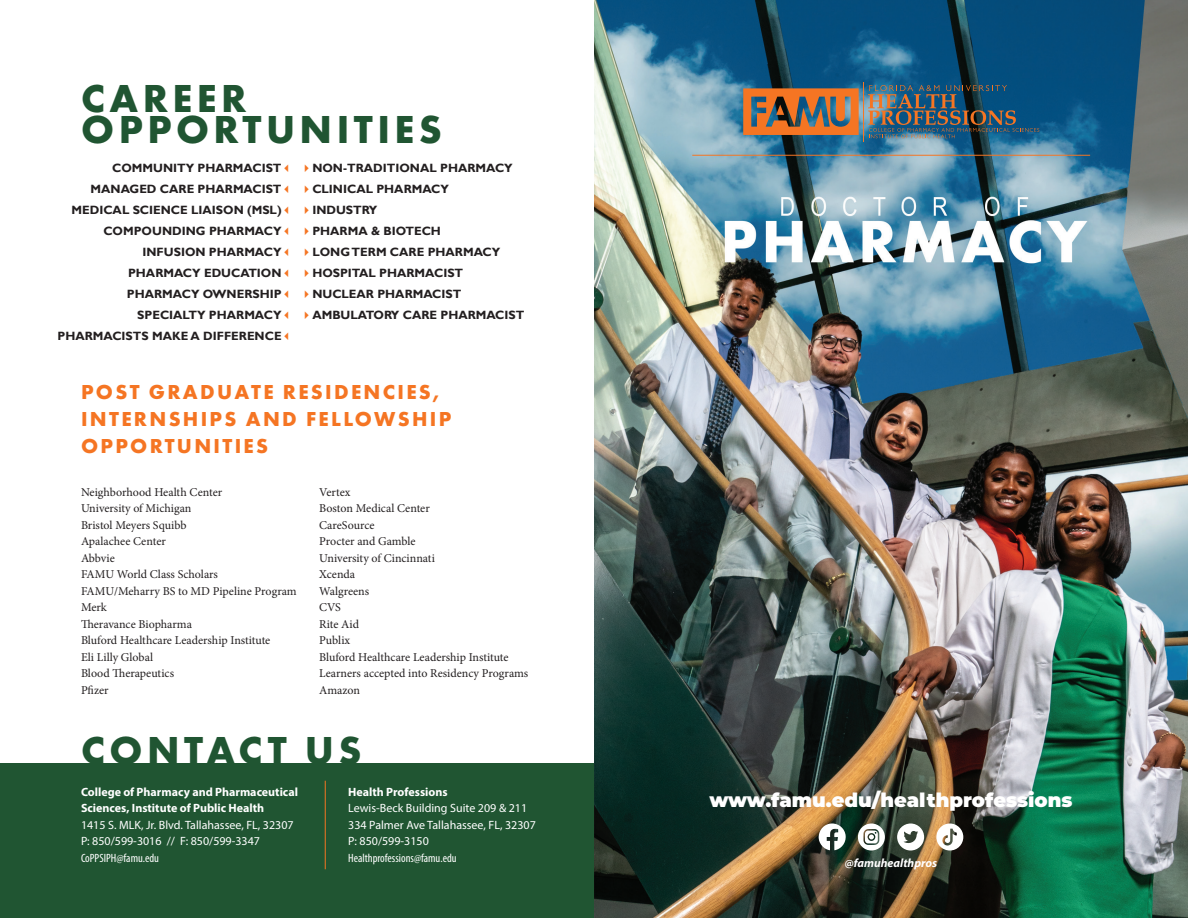
<style>
.page{position:relative;width:1188px;height:918px;background:#fff}
.page>*{position:absolute;margin:0;border:0;box-sizing:border-box;transform-origin:0 0}
.t1{font:700 40.5px/31.5px "Futura PT";letter-spacing:.11em;color:#205532}
.t2{font:700 21px/27px "Futura PT";letter-spacing:.11em;color:#f57523}
.t3{font:900 19.5px "Montserrat";color:#fff}
.t4{font:12px "Minion Pro";color:#231f20}
.t5{font:700 12px "Gill Sans";color:#231f20}
.t6{font:12px "Myriad Pro";color:#fff}
.t7{font:700 12px/16.5px "Myriad Pro";color:#fff}
.t8{font:condensed 12px "Myriad Pro";color:#fff}
.t9{font:italic 700 12px "Myriad Pro";color:#fff}
.s1{color:#f57523}
</style>
<div class="page">
<img style="left:594px;top:0;width:594px;height:918px">
<div style="left:0;top:764px;width:594px;height:154px;background:#205532"></div>
<svg style="left:936px;top:823px;width:27px;height:28px"></svg>
<svg style="left:897px;top:823px;width:27px;height:28px"></svg>
<svg style="left:818px;top:823px;width:28px;height:27px"></svg>
<svg style="left:858px;top:823px;width:27px;height:28px"></svg>
<hr style="left:692px;top:155px;width:398px;height:1px;background:#f57523">
<svg style="left:868px;top:85px;width:171px;height:53px;background:#3a5a6e"></svg>
<svg style="left:743px;top:88px;width:116px;height:47px;background:#b26d3f"></svg>
<hr style="left:864px;top:82px;width:1px;height:59px;background:#f57523">
<hr style="left:325px;top:781px;width:1px;height:88px;background:#f57523">
<p class="t1" style="left:81px;top:82px;width:362px">CAREER<br>OPPORTUNITIES</p>
<p class="t5" style="left:112px;top:160px;width:183px">COMMUNITY PHARMACIST<span class="s1">✓</span></p>
<p class="t5" style="left:91px;top:181px;width:205px">MANAGED CARE PHARMACIST<span class="s1">✓</span></p>
<p class="t5" style="left:72px;top:202px;width:224px">MEDICAL SCIENCE LIAISON (MSL)<span class="s1">✓</span></p>
<p class="t5" style="left:103px;top:223px;width:192px">COMPOUNDING PHARMACY<span class="s1">✓</span></p>
<p class="t5" style="left:143px;top:244px;width:153px">INFUSION PHARMACY<span class="s1">✓</span></p>
<p class="t5" style="left:128px;top:265px;width:167px">PHARMACY EDUCATION<span class="s1">✓</span></p>
<p class="t5" style="left:127px;top:286px;width:168px">PHARMACY OWNERSHIP<span class="s1">✓</span></p>
<p class="t5" style="left:137px;top:307px;width:158px">SPECIALTY PHARMACY<span class="s1">✓</span></p>
<p class="t5" style="left:58px;top:328px;width:238px">PHARMACISTS MAKE A DIFFERENCE<span class="s1">✓</span></p>
<p class="t5" style="left:300px;top:160px;width:214px"><span class="s1">✔</span>NON-TRADITIONAL PHARMACY</p>
<p class="t5" style="left:300px;top:181px;width:150px"><span class="s1">✔</span>CLINICAL PHARMACY</p>
<p class="t5" style="left:300px;top:202px;width:78px"><span class="s1">✔</span>INDUSTRY</p>
<p class="t5" style="left:300px;top:223px;width:142px"><span class="s1">✔</span>PHARMA &amp; BIOTECH</p>
<p class="t5" style="left:300px;top:244px;width:201px"><span class="s1">✔</span>LONG TERM CARE PHARMACY</p>
<p class="t5" style="left:300px;top:265px;width:164px"><span class="s1">✔</span>HOSPITAL PHARMACIST</p>
<p class="t5" style="left:300px;top:286px;width:163px"><span class="s1">✔</span>NUCLEAR PHARMACIST</p>
<p class="t5" style="left:300px;top:307px;width:226px"><span class="s1">✔</span>AMBULATORY CARE PHARMACIST</p>
<p class="t2" style="left:81px;top:378px;width:372px">POST GRADUATE RESIDENCIES,<br>INTERNSHIPS AND FELLOWSHIP<br>OPPORTUNITIES</p>
<p class="t4" style="left:81px;top:484px;width:143px">Neighborhood Health Center</p>
<p class="t4" style="left:81px;top:500px;width:112px">University of Michigan</p>
<p class="t4" style="left:81px;top:517px;width:107px">Bristol Meyers Squibb</p>
<p class="t4" style="left:81px;top:533px;width:86px">Apalachee Center</p>
<p class="t4" style="left:81px;top:550px;width:35px">Abbvie</p>
<p class="t4" style="left:81px;top:566px;width:139px">FAMU World Class Scholars</p>
<p class="t4" style="left:81px;top:583px;width:217px">FAMU/Meharry BS to MD Pipeline Program</p>
<p class="t4" style="left:81px;top:599px;width:27px">Merk</p>
<p class="t4" style="left:81px;top:616px;width:113px">Theravance Biopharma</p>
<p class="t4" style="left:81px;top:632px;width:191px">Bluford Healthcare Leadership Institute</p>
<p class="t4" style="left:81px;top:649px;width:74px">Eli Lilly Global</p>
<p class="t4" style="left:81px;top:665px;width:95px">Blood Therapeutics</p>
<p class="t4" style="left:81px;top:682px;width:29px">Pfizer</p>
<p class="t4" style="left:319px;top:484px;width:33px">Vertex</p>
<p class="t4" style="left:319px;top:500px;width:112px">Boston Medical Center</p>
<p class="t4" style="left:319px;top:517px;width:57px">CareSource</p>
<p class="t4" style="left:319px;top:533px;width:98px">Procter and Gamble</p>
<p class="t4" style="left:319px;top:550px;width:117px">University of Cincinnati</p>
<p class="t4" style="left:319px;top:566px;width:38px">Xcenda</p>
<p class="t4" style="left:319px;top:583px;width:51px">Walgreens</p>
<p class="t4" style="left:319px;top:599px;width:23px">CVS</p>
<p class="t4" style="left:319px;top:616px;width:41px">Rite Aid</p>
<p class="t4" style="left:319px;top:632px;width:33px">Publix</p>
<p class="t4" style="left:319px;top:649px;width:191px">Bluford Healthcare Leadership Institute</p>
<p class="t4" style="left:319px;top:665px;width:211px">Learners accepted into Residency Programs</p>
<p class="t4" style="left:319px;top:682px;width:42px">Amazon</p>
<p class="t1" style="left:81px;top:733px;width:282px">CONTACT US</p>
<p class="t7" style="left:81px;top:783px;width:219px">College of Pharmacy and Pharmaceutical<br>Sciences, Institute of Public Health</p>
<p class="t6" style="left:81px;top:817px;width:214px">1415 S. MLK, Jr. Blvd. Tallahassee, FL, 32307</p>
<p class="t6" style="left:81px;top:834px;width:181px">P: 850/599-3016 // F: 850/599-3347</p>
<p class="t8" style="left:81px;top:850px;width:80px">CoPPSIPH@famu.edu</p>
<p class="t7" style="left:348px;top:783px;width:101px">Health Professions</p>
<p class="t6" style="left:348px;top:801px;width:181px">Lewis-Beck Building Suite 209 &amp; 211</p>
<p class="t6" style="left:348px;top:817px;width:189px">334 Palmer Ave Tallahassee, FL, 32307</p>
<p class="t6" style="left:348px;top:834px;width:82px">P: 850/599-3150</p>
<p class="t8" style="left:348px;top:850px;width:110px">Healthprofessions@famu.edu</p>
<p class="t3" style="left:710px;top:786px;width:364px">www.famu.edu/healthprofessions</p>
<p class="t9" style="left:845px;top:855px;width:94px">@famuhealthpros</p>
</div>
